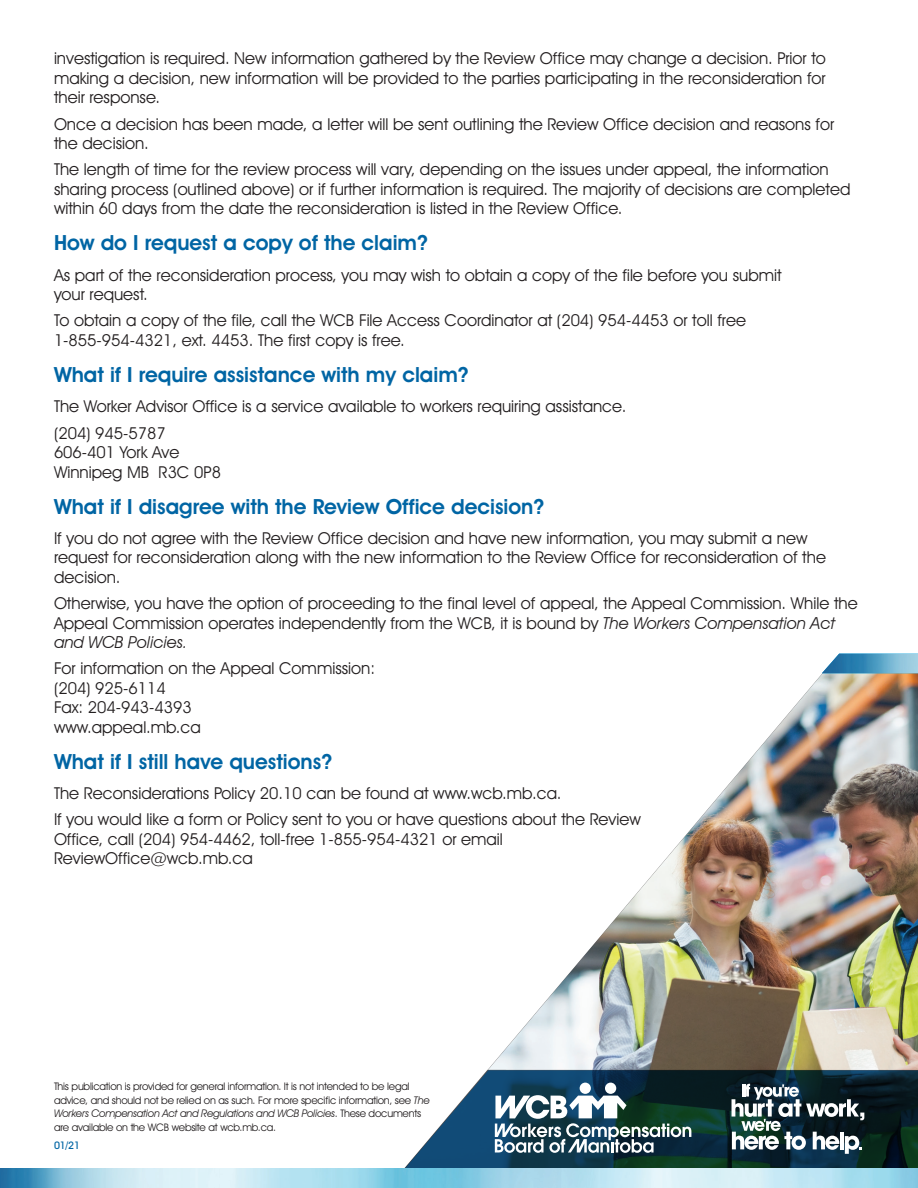
<style>
.page{position:relative;width:918px;height:1188px;background:#fff}
.page>*{position:absolute;margin:0;border:0;box-sizing:border-box;transform-origin:0 0}
.t1{font:600 21px "Avant Garde IT Cby BT";color:#0065a4}
.Body_Copy{font:16.5px/19.5px "Avant Garde IT Cby BT";color:#231f20}
.Fine_Print{font:10.5px/13.5px "Avant Garde IT Cby BT";letter-spacing:-.02em;color:#231f20}
.Fine_Print-2{font:500 10.5px "Avant Garde IT Cby BT";color:#0065a4}
.s1{font-style:italic}
</style>
<div class="page">
<img style="left:487px;top:673px;width:431px;height:397px">
<svg style="left:405px;top:1070px;width:513px;height:98px;background:#2d4d5b"></svg>
<img style="left:0;top:1168px;width:918px;height:20px">
<svg style="left:732px;top:1084px;width:132px;height:70px"></svg>
<div style="left:580px;top:1083px;width:11px;height:11px;background:#fff;border-radius:50%"></div>
<div style="left:605px;top:1083px;width:11px;height:11px;background:#fff;border-radius:50%"></div>
<svg style="left:495px;top:1095px;width:196px;height:58px"></svg>
<img style="left:822px;top:654px;width:96px;height:19px">
<p class="Body_Copy" style="left:54px;top:49px;width:773px;text-align:justify">investigation is required. New information gathered by the Review Office may change a decision. Prior to making a decision, new information will be provided to the parties participating in the reconsideration for their response.</p>
<p class="Body_Copy" style="left:54px;top:114px;width:782px">Once a decision has been made, a letter will be sent outlining the Review Office decision and reasons for the decision.</p>
<p class="Body_Copy" style="left:54px;top:160px;width:798px">The length of time for the review process will vary, depending on the issues under appeal, the information sharing process (outlined above) or if further information is required. The majority of decisions are completed within 60 days from the date the reconsideration is listed in the Review Office.</p>
<p class="t1" style="left:54px;top:230px;width:375px">How do I request a copy of the claim?</p>
<p class="Body_Copy" style="left:54px;top:265px;width:729px">As part of the reconsideration process, you may wish to obtain a copy of the file before you submit your request.</p>
<p class="Body_Copy" style="left:54px;top:311px;width:694px">To obtain a copy of the file, call the WCB File Access Coordinator at (204) 954-4453 or toll free<br>1-855-954-4321, ext. 4453. The first copy is free.</p>
<p class="t1" style="left:54px;top:362px;width:416px">What if I require assistance with my claim?</p>
<p class="Body_Copy" style="left:54px;top:397px;width:574px">The Worker Advisor Office is a service available to workers requiring assistance.</p>
<p class="Body_Copy" style="left:54px;top:423px;width:169px">(204) 945-5787<br>606-401 York Ave<br>Winnipeg MB R3C 0P8</p>
<p class="t1" style="left:54px;top:493px;width:492px">What if I disagree with the Review Office decision?</p>
<p class="Body_Copy" style="left:54px;top:528px;width:774px">If you do not agree with the Review Office decision and have new information, you may submit a new request for reconsideration along with the new information to the Review Office for reconsideration of the decision.</p>
<p class="Body_Copy" style="left:54px;top:593px;width:805px">Otherwise, you have the option of proceeding to the final level of appeal, the Appeal Commission. While the<br>Appeal Commission operates independently from the WCB, it is bound by <span class="s1">The Workers Compensation Act and WCB Policies.</span></p>
<p class="Body_Copy" style="left:54px;top:659px;width:323px">For information on the Appeal Commission: (204) 925-6114<br>Fax: 204-943-4393<br>www.appeal.mb.ca</p>
<p class="t1" style="left:54px;top:749px;width:280px">What if I still have questions?</p>
<p class="Body_Copy" style="left:54px;top:783px;width:509px">The Reconsiderations Policy 20.10 can be found at www.wcb.mb.ca.</p>
<p class="Body_Copy" style="left:54px;top:810px;width:588px">If you would like a form or Policy sent to you or have questions about the Review<br>Office, call (204) 954-4462, toll-free 1-855-954-4321 or email<br>ReviewOffice@wcb.mb.ca</p>
<p class="Fine_Print" style="left:54px;top:1080px;width:377px">This publication is provided for general information. It is not intended to be legal advice, and should not be relied on as such. For more specific information, see <span class="s1">The Workers Compensation Act and Regulations and WCB Policies</span>. These documents are available on the WCB website at wcb.mb.ca.</p>
<p class="Fine_Print-2" style="left:54px;top:1139px;width:28px">01/21</p>
</div>
